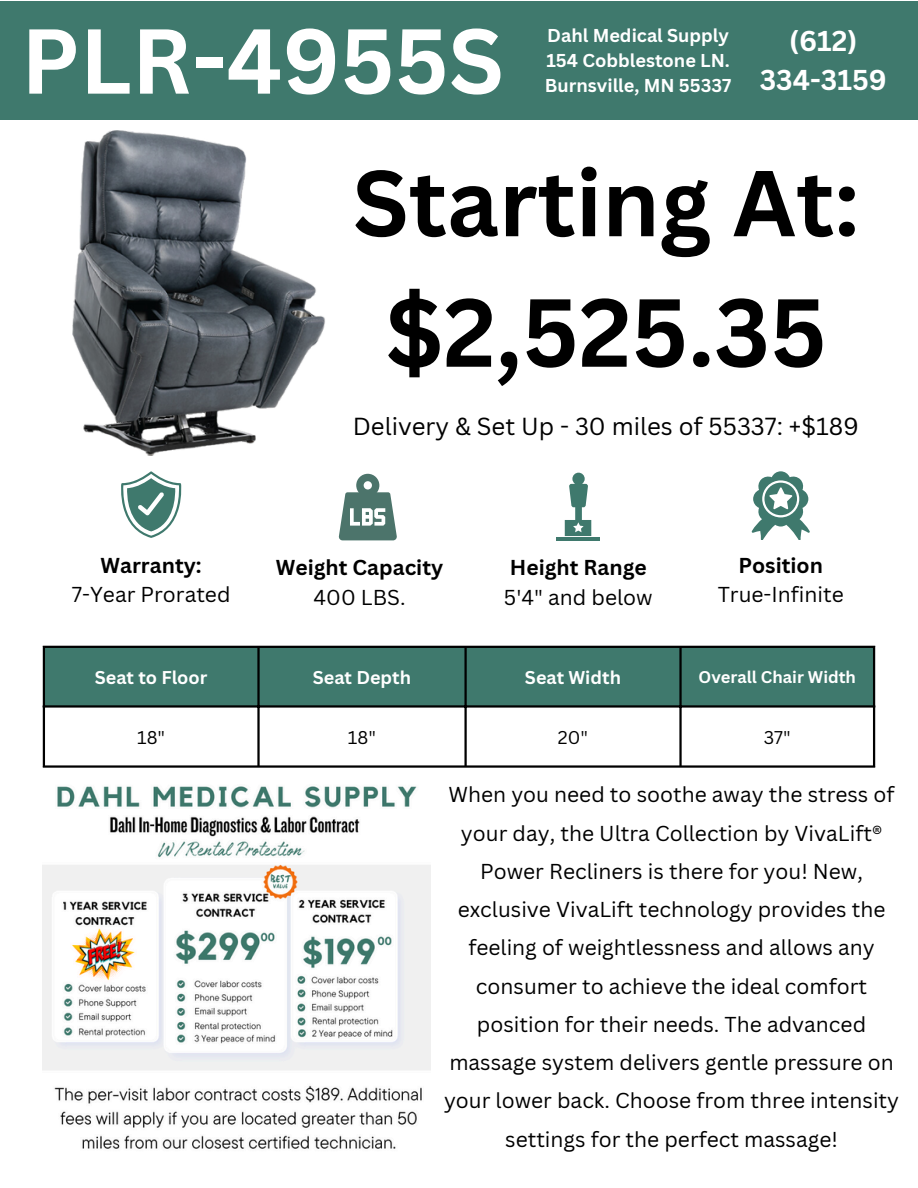
<style>
.page{position:relative;width:918px;height:1188px;background:#fff}
.page>*{position:absolute;margin:0;border:0;box-sizing:border-box;transform-origin:0 0}
.t1{font:700 94.35px "Canva Sans";color:#000}
.t2{font:700 91.35px "Canva Sans";color:#000}
.t3{font:700 90px "Canva Sans";color:#fff}
.t4{font:700 27.9px/38.2px "Canva Sans";color:#fff;text-align:center}
.t5{font:24px "Canva Sans";color:#000}
.t6{font:21px/38.2px "Canva Sans";color:#000;text-align:center}
.t7{font:700 21px/29.2px "Canva Sans";color:#000;text-align:center}
.t8{font:700 18.15px "Canva Sans";color:#fff}
.t9{font:700 18px "Canva Sans";color:#fff}
.t10{font:18px "Canva Sans";color:#000}
.t11{font:700 16.5px "Canva Sans";color:#fff}
.s1{font-weight:700}
.s2{font-weight:400}
</style>
<div class="page">
<div style="left:0;top:1px;width:918px;height:119px;background:#3f796d"></div>
<img style="left:43px;top:786px;width:388px;height:363px">
<img style="left:73px;top:130px;width:252px;height:325px">
<div style="left:45px;top:648px;width:828px;height:57px;background:#3f796d"></div>
<hr style="left:43px;top:648px;width:2px;height:117px;background:#000">
<hr style="left:257px;top:648px;width:3px;height:117px;background:#000">
<hr style="left:464px;top:648px;width:3px;height:117px;background:#000">
<hr style="left:679px;top:648px;width:3px;height:117px;background:#000">
<hr style="left:873px;top:648px;width:2px;height:117px;background:#000">
<hr style="left:43px;top:646px;width:832px;height:2px;background:#000">
<hr style="left:43px;top:705px;width:832px;height:3px;background:#000">
<hr style="left:43px;top:765px;width:832px;height:3px;background:#000">
<svg style="left:121px;top:471px;width:61px;height:67px"></svg>
<svg style="left:339px;top:474px;width:58px;height:66px"></svg>
<svg style="left:565px;top:473px;width:26px;height:63px"></svg>
<hr style="left:557px;top:537px;width:43px;height:3px;background:#3f796d">
<svg style="left:752px;top:471px;width:58px;height:69px"></svg>
<p class="t3" style="left:21px;top:-2px;width:484px">PLR-4955S</p>
<p class="t8" style="left:547px;top:22px;width:183px">Dahl Medical Supply</p>
<p class="t8" style="left:546px;top:48px;width:185px">154 Cobblestone LN.</p>
<p class="t8" style="left:545px;top:73px;width:188px">Burnsville, MN 55337</p>
<p class="t4" style="left:760px;top:22px;width:129px">(612)<br>334-3159</p>
<h5 class="t2" style="left:353px;top:139px;width:508px">Starting At:</h5>
<h5 class="t1" style="left:385px;top:266px;width:443px">$2,525.35</h5>
<p class="t5" style="left:353px;top:409px;width:508px">Delivery &amp; Set Up - 30 miles of 55337: +$189</p>
<h5 class="t6" style="left:72px;top:550px;width:160px;line-height:29.2px"><span class="s1">Warranty:<br></span>7-Year Prorated</h5>
<p class="t7" style="left:276px;top:553px;width:169px">Weight Capacity<br><span class="s2">400 LBS.</span></p>
<h5 class="t6" style="left:504px;top:553px;width:150px;line-height:29.2px;text-align:left"><span class="s1">Height Range<br></span>5'4" and below</h5>
<p class="t6" style="left:718px;top:550px;width:128px;line-height:29.2px"><span class="s1">Position<br></span>True-Infinite</p>
<p class="t9" style="left:95px;top:665px;width:114px">Seat to Floor</p>
<p class="t9" style="left:313px;top:665px;width:100px">Seat Depth</p>
<h3 class="t9" style="left:525px;top:665px;width:98px">Seat Width</h3>
<p class="t11" style="left:699px;top:665px;width:159px">Overall Chair Width</p>
<h2 class="t10" style="left:137px;top:724px;width:30px">18"</h2>
<h4 class="t10" style="left:348px;top:724px;width:30px">18"</h4>
<p class="t10" style="left:558px;top:724px;width:32px">20"</p>
<h5 class="t10" style="left:764px;top:724px;width:28px">37"</h5>
<p class="t6" style="left:444px;top:775px;width:457px">When you need to soothe away the stress of your day, the Ultra Collection by VivaLift® Power Recliners is there for you! New, exclusive VivaLift technology provides the feeling of weightlessness and allows any consumer to achieve the ideal comfort position for their needs. The advanced massage system delivers gentle pressure on your lower back. Choose from three intensity settings for the perfect massage!</p>
</div>
